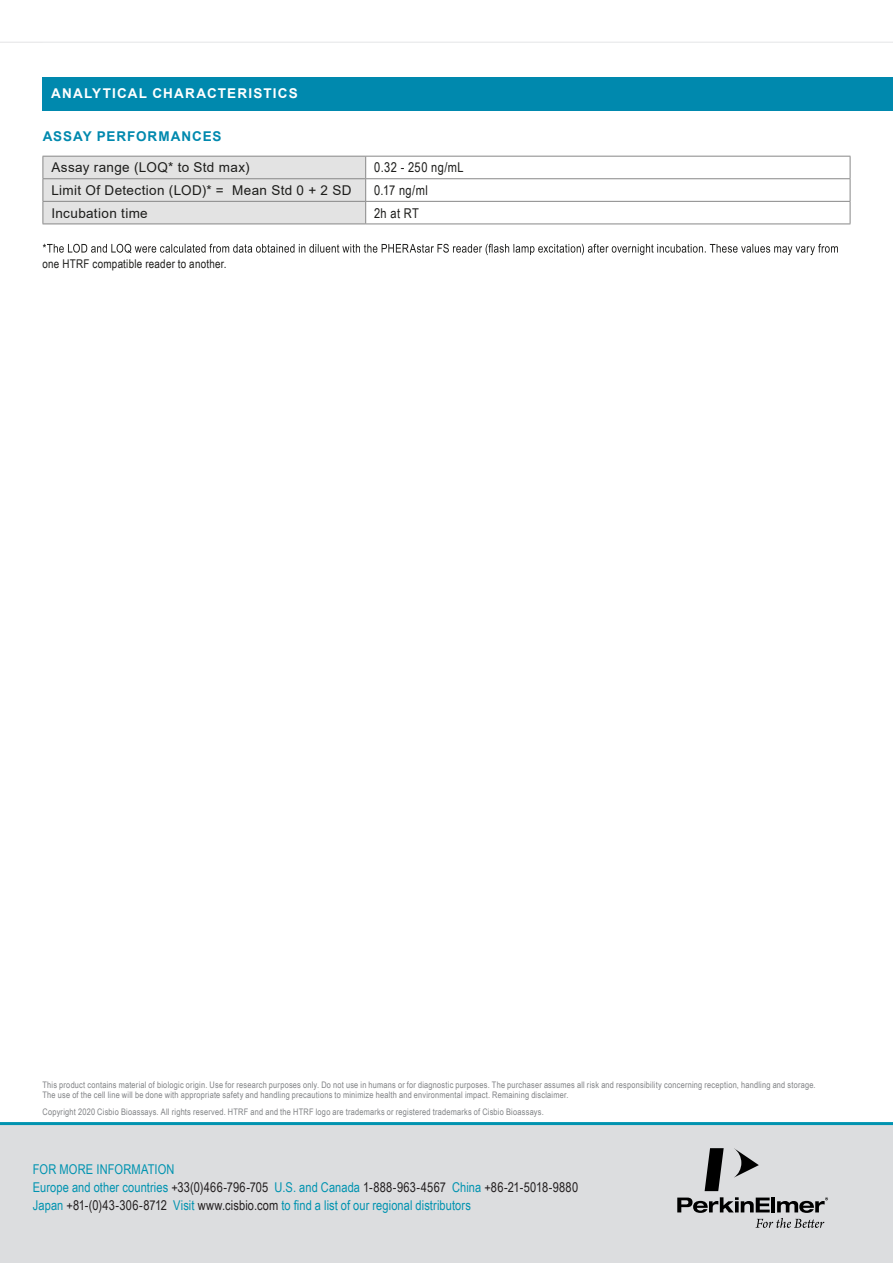
<style>
.page{position:relative;width:893px;height:1263px;background:#fff}
.page>*{position:absolute;margin:0;border:0;box-sizing:border-box;transform-origin:0 0}
.t1{font:13.5px/18px "Arial Narrow";letter-spacing:.005em;color:#0093b0}
.t2{font:13.5px "Arial";letter-spacing:.03em;color:#1d1d1b}
.t3{font:13.5px "Arial Narrow";letter-spacing:.03em;color:#1d1d1b}
.t4{font:700 13.5px "Arial";letter-spacing:.09em;color:#fff}
.t5{font:700 13.5px "Arial";letter-spacing:.07em;color:#0089ae}
.t6{font:12px "Arial Narrow";letter-spacing:.02em;color:#1d1d1b}
.t7{font:9px/10.5px "Arial Narrow";letter-spacing:.025em;color:#808285}
.s1{color:#231f20}
</style>
<div class="page">
<svg style="left:0;top:42px;width:893px;height:1px"></svg>
<div style="left:0;top:1122px;width:893px;height:141px;background:#dcdddf"></div>
<svg style="left:734px;top:1148px;width:25px;height:29px"></svg>
<svg style="left:705px;top:1148px;width:19px;height:43px"></svg>
<svg style="left:677px;top:1197px;width:151px;height:31px;background:#a1a2a3"></svg>
<hr style="left:366px;top:156px;width:484px;height:1px;background:#878787">
<hr style="left:366px;top:178px;width:484px;height:1px;background:#878787">
<hr style="left:366px;top:201px;width:484px;height:1px;background:#878787">
<svg style="left:43px;top:156px;width:323px;height:68px;background:#dedede"></svg>
<svg style="left:850px;top:157px;width:1px;height:67px"></svg>
<hr style="left:43px;top:224px;width:323px;height:1px;background:#878787">
<hr style="left:366px;top:224px;width:484px;height:1px;background:#878787">
<svg style="left:43px;top:244px;width:795px;height:11px"></svg>
<div style="left:43px;top:77px;width:850px;height:33px;background:#0089ae"></div>
<p class="t4" style="left:51px;top:84px;width:248px">ANALYTICAL CHARACTERISTICS</p>
<p class="t5" style="left:43px;top:127px;width:180px">ASSAY PERFORMANCES</p>
<p class="t2" style="left:51px;top:158px;width:200px">Assay range (LOQ* to Std max)</p>
<p class="t3" style="left:374px;top:158px;width:91px">0.32 - 250 ng/mL</p>
<p class="t2" style="left:51px;top:181px;width:302px">Limit Of Detection (LOD)* = Mean Std 0 + 2 SD</p>
<p class="t3" style="left:374px;top:180px;width:55px">0.17 ng/ml</p>
<p class="t2" style="left:51px;top:203px;width:98px">Incubation time</p>
<p class="t3" style="left:374px;top:203px;width:46px">2h at RT</p>
<p class="t6" style="left:43px;top:254px;width:185px">one HTRF compatible reader to another.</p>
<p class="t7" style="left:43px;top:1079px;width:775px">This product contains material of biologic origin. Use for research purposes only. Do not use in humans or for diagnostic purposes. The purchaser assumes all risk and responsibility concerning reception, handling and storage.<br>The use of the cell line will be done with appropriate safety and handling precautions to minimize health and environmental impact. Remaining disclaimer.</p>
<p class="t7" style="left:43px;top:1106px;width:503px">Copyright 2020 Cisbio Bioassays. All rights reserved. HTRF and and the HTRF logo are trademarks or registered trademarks of Cisbio Bioassays.</p>
<h1 class="t1" style="left:33px;top:1159px;width:547px">FOR MORE INFORMATION<br>Europe and other countries <span class="s1">+33(0)466-796-705</span> U.S. and Canada <span class="s1">1-888-963-4567</span> China <span class="s1">+86-21-5018-9880<br></span>Japan <span class="s1">+81-(0)43-306-8712</span> Visit <span class="s1">www.cisbio.com</span> to find a list of our regional distributors</h1>
</div>
